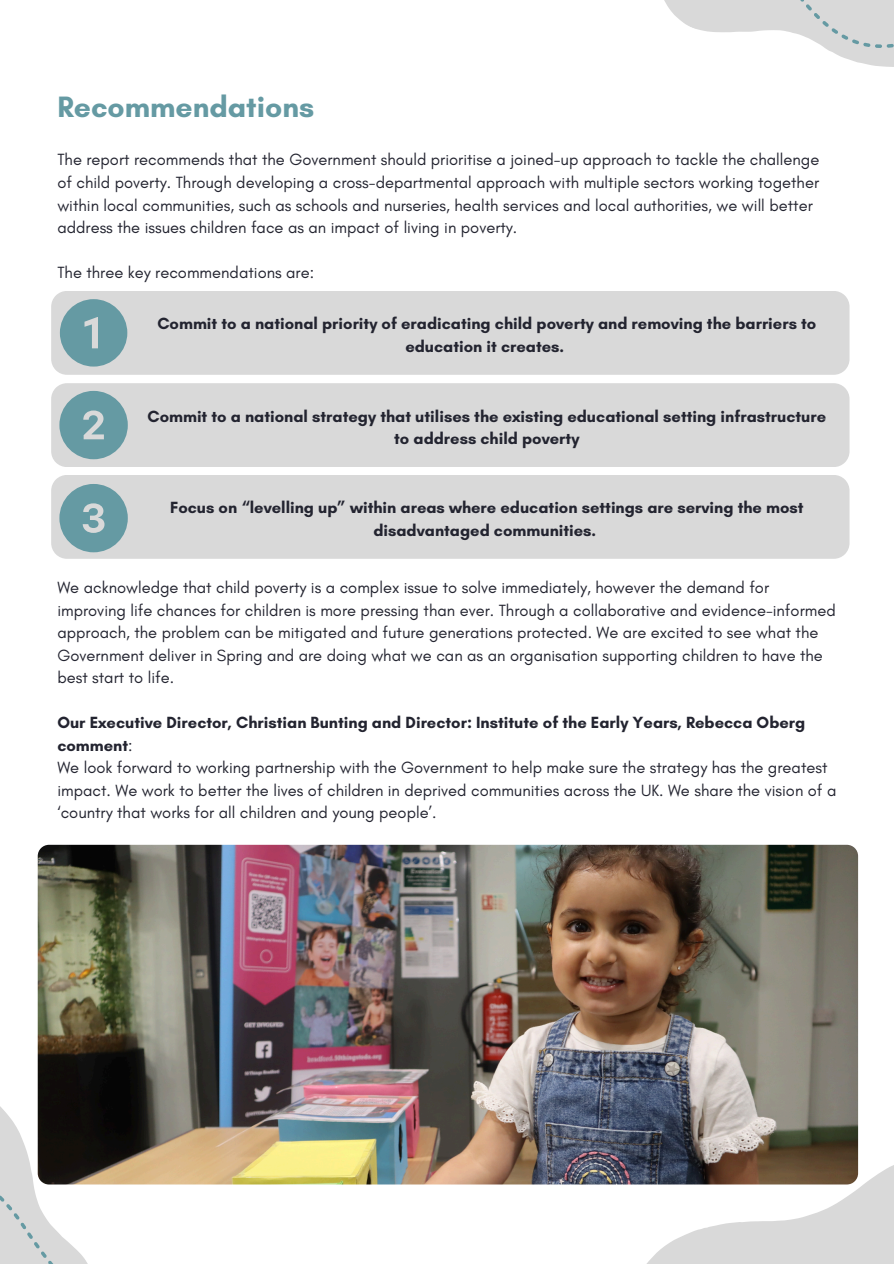
<style>
.page{position:relative;width:894px;height:1264px;background:#fff}
.page>*{position:absolute;margin:0;border:0;box-sizing:border-box;transform-origin:0 0}
.t1{font:700 30px "Glacial Indifference";color:#659aa3}
.t2{font:16.5px/22.5px "Glacial Indifference";color:#232430}
.t3{font:700 16.5px/22.5px "Glacial Indifference";color:#232430;text-align:center}
.s1{font-weight:400}
</style>
<div class="page">
<svg style="left:605px;top:1143px;width:288px;height:120px"></svg>
<svg style="left:664px;top:0;width:229px;height:324px"></svg>
<svg style="left:0;top:862px;width:189px;height:401px"></svg>
<div style="left:51px;top:291px;width:798px;height:84px;background:#d9d9d9"></div>
<div style="left:51px;top:383px;width:798px;height:84px;background:#d9d9d9"></div>
<div style="left:51px;top:475px;width:798px;height:84px;background:#d9d9d9"></div>
<svg style="left:60px;top:299px;width:67px;height:67px;background:#82aab0"></svg>
<svg style="left:59px;top:391px;width:69px;height:68px;background:#86acb2"></svg>
<svg style="left:59px;top:484px;width:69px;height:68px;background:#86acb2"></svg>
<img style="left:38px;top:844px;width:819px;height:340px;border-radius:11px">
<p class="t1" style="left:57px;top:89px;width:258px">Recommendations</p>
<p class="t2" style="left:57px;top:148px;width:763px">The report recommends that the Government should prioritise a joined-up approach to tackle the challenge of child poverty. Through developing a cross-departmental approach with multiple sectors working together within local communities, such as schools and nurseries, health services and local authorities, we will better address the issues children face as an impact of living in poverty.</p>
<h1 class="t2" style="left:57px;top:261px;width:258px">The three key recommendations are:</h1>
<p class="t3" style="left:157px;top:312px;width:660px">Commit to a national priority of eradicating child poverty and removing the barriers to education it creates.</p>
<p class="t3" style="left:147px;top:404px;width:680px">Commit to a national strategy that utilises the existing educational setting infrastructure to address child poverty</p>
<h2 class="t3" style="left:170px;top:496px;width:635px">Focus on “levelling up” within areas where education settings are serving the most disadvantaged communities.</h2>
<p class="t2" style="left:57px;top:576px;width:779px">We acknowledge that child poverty is a complex issue to solve immediately, however the demand for improving life chances for children is more pressing than ever. Through a collaborative and evidence-informed approach, the problem can be mitigated and future generations protected. We are excited to see what the Government deliver in Spring and are doing what we can as an organisation supporting children to have the best start to life.</p>
<p class="t3" style="left:57px;top:711px;width:749px;text-align:left">Our Executive Director, Christian Bunting and Director: Institute of the Early Years, Rebecca Oberg comment<span class="s1">:</span></p>
<p class="t2" style="left:57px;top:756px;width:780px">We look forward to working partnership with the Government to help make sure the strategy has the greatest impact. We work to better the lives of children in deprived communities across the UK. We share the vision of a ‘country that works for all children and young people’.</p>
</div>
